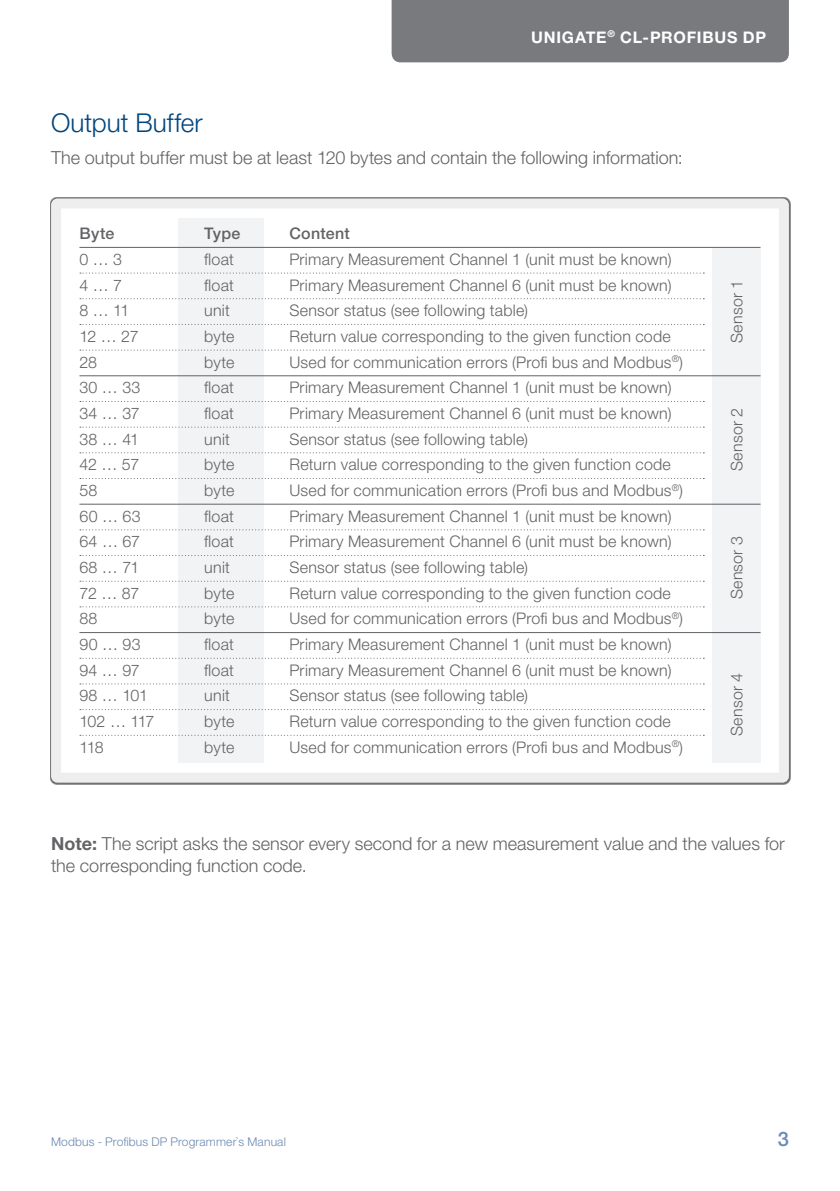
<style>
.page{position:relative;width:840px;height:1191px;background:#fff}
.page>*{position:absolute;margin:0;border:0;box-sizing:border-box;transform-origin:0 0}
.t1{font:300 26px "Helvetica Neue LT Pro";color:#00467e}
.t2{font:500 20px "Helvetica Neue LT Pro";color:#6b89b4}
.t3{font:300 18px/22px "Helvetica Neue LT Pro";color:#636366}
.t4{font:300 16px "Helvetica Neue LT Pro";letter-spacing:.015em;color:#636366}
.t5{font:700 16px "Helvetica Neue LT Pro";letter-spacing:.05em;color:#fff}
.t6{font:500 16px "Helvetica Neue LT Pro";letter-spacing:.015em;color:#636366}
.t7{font:300 12px "Helvetica Neue LT Pro";letter-spacing:.015em;color:#6b89b4}
.s1{font-weight:700}
</style>
<div class="page">
<div style="left:391px;top:0;width:397px;height:62px;background:#787a7d"></div>
<div style="left:51px;top:198px;width:737px;height:584px;border:10px solid #eeeeef;border-radius:2px"></div>
<div style="left:179px;top:218px;width:85px;height:545px;background:#f2f3f4"></div>
<hr style="left:79px;top:247px;width:681px;height:1px;background:#636366">
<svg style="left:80px;top:272px;width:621px;height:1px"></svg>
<svg style="left:80px;top:298px;width:621px;height:1px"></svg>
<svg style="left:80px;top:324px;width:623px;height:1px"></svg>
<svg style="left:80px;top:349px;width:621px;height:1px"></svg>
<hr style="left:79px;top:375px;width:681px;height:1px;background:#636366">
<svg style="left:80px;top:401px;width:623px;height:1px"></svg>
<svg style="left:80px;top:426px;width:621px;height:1px"></svg>
<svg style="left:80px;top:452px;width:621px;height:1px"></svg>
<svg style="left:80px;top:478px;width:623px;height:1px"></svg>
<hr style="left:79px;top:503px;width:681px;height:1px;background:#636366">
<svg style="left:80px;top:529px;width:621px;height:1px"></svg>
<svg style="left:80px;top:555px;width:623px;height:1px"></svg>
<svg style="left:80px;top:581px;width:621px;height:1px"></svg>
<svg style="left:80px;top:606px;width:621px;height:1px"></svg>
<hr style="left:79px;top:632px;width:681px;height:1px;background:#636366">
<svg style="left:80px;top:658px;width:623px;height:1px"></svg>
<svg style="left:80px;top:683px;width:621px;height:1px"></svg>
<svg style="left:80px;top:709px;width:623px;height:1px"></svg>
<svg style="left:80px;top:735px;width:623px;height:1px"></svg>
<div style="left:711px;top:248px;width:49px;height:515px;background:#f2f3f4"></div>
<p class="t5" style="left:531px;top:27px;width:236px">UNIGATE<sup>®</sup> CL-PROFIBUS DP</p>
<h1 class="t1" style="left:51px;top:107px;width:153px">Output Buffer</h1>
<p class="t3" style="left:51px;top:146px;width:633px">The output buffer must be at least 120 bytes and contain the following information:</p>
<p class="t6" style="left:79px;top:224px;width:36px">Byte</p>
<p class="t6" style="left:204px;top:224px;width:38px">Type</p>
<p class="t6" style="left:289px;top:224px;width:62px">Content</p>
<p class="t4" style="left:79px;top:249px;width:44px">0 … 3</p>
<p class="t4" style="left:204px;top:249px;width:31px">float</p>
<p class="t4" style="left:289px;top:249px;width:383px">Primary Measurement Channel 1 (unit must be known)</p>
<p class="t4" style="left:79px;top:275px;width:44px">4 … 7</p>
<p class="t4" style="left:204px;top:275px;width:31px">float</p>
<p class="t4" style="left:289px;top:275px;width:383px">Primary Measurement Channel 6 (unit must be known)</p>
<p class="t4" style="left:79px;top:301px;width:52px">8 … 11</p>
<p class="t4" style="left:204px;top:301px;width:27px">unit</p>
<p class="t4" style="left:289px;top:301px;width:240px">Sensor status (see following table)</p>
<p class="t4" style="left:79px;top:326px;width:61px">12 … 27</p>
<p class="t4" style="left:204px;top:326px;width:32px">byte</p>
<p class="t4" style="left:289px;top:326px;width:383px">Return value corresponding to the given function code</p>
<p class="t4" style="left:79px;top:352px;width:19px">28</p>
<p class="t4" style="left:204px;top:352px;width:32px">byte</p>
<p class="t4" style="left:289px;top:352px;width:395px">Used for communication errors (Profi bus and Modbus<sup>®</sup>)</p>
<p class="t4" style="left:79px;top:378px;width:62px">30 … 33</p>
<p class="t4" style="left:204px;top:378px;width:31px">float</p>
<p class="t4" style="left:289px;top:378px;width:383px">Primary Measurement Channel 1 (unit must be known)</p>
<p class="t4" style="left:79px;top:403px;width:62px">34 … 37</p>
<p class="t4" style="left:204px;top:403px;width:31px">float</p>
<p class="t4" style="left:289px;top:403px;width:383px">Primary Measurement Channel 6 (unit must be known)</p>
<p class="t4" style="left:79px;top:429px;width:61px">38 … 41</p>
<p class="t4" style="left:204px;top:429px;width:27px">unit</p>
<p class="t4" style="left:289px;top:429px;width:240px">Sensor status (see following table)</p>
<p class="t4" style="left:79px;top:455px;width:61px">42 … 57</p>
<p class="t4" style="left:204px;top:455px;width:32px">byte</p>
<p class="t4" style="left:289px;top:455px;width:383px">Return value corresponding to the given function code</p>
<p class="t4" style="left:79px;top:480px;width:19px">58</p>
<p class="t4" style="left:204px;top:480px;width:32px">byte</p>
<p class="t4" style="left:289px;top:480px;width:395px">Used for communication errors (Profi bus and Modbus<sup>®</sup>)</p>
<p class="t4" style="left:79px;top:506px;width:63px">60 … 63</p>
<p class="t4" style="left:204px;top:506px;width:31px">float</p>
<p class="t4" style="left:289px;top:506px;width:383px">Primary Measurement Channel 1 (unit must be known)</p>
<p class="t4" style="left:79px;top:532px;width:62px">64 … 67</p>
<p class="t4" style="left:204px;top:532px;width:31px">float</p>
<p class="t4" style="left:289px;top:532px;width:383px">Primary Measurement Channel 6 (unit must be known)</p>
<p class="t4" style="left:79px;top:557px;width:61px">68 … 71</p>
<p class="t4" style="left:204px;top:557px;width:27px">unit</p>
<p class="t4" style="left:289px;top:557px;width:240px">Sensor status (see following table)</p>
<p class="t4" style="left:79px;top:583px;width:61px">72 … 87</p>
<p class="t4" style="left:204px;top:583px;width:32px">byte</p>
<p class="t4" style="left:289px;top:583px;width:383px">Return value corresponding to the given function code</p>
<p class="t4" style="left:79px;top:609px;width:20px">88</p>
<p class="t4" style="left:204px;top:609px;width:32px">byte</p>
<p class="t4" style="left:289px;top:609px;width:395px">Used for communication errors (Profi bus and Modbus<sup>®</sup>)</p>
<p class="t4" style="left:79px;top:634px;width:63px">90 … 93</p>
<p class="t4" style="left:204px;top:634px;width:31px">float</p>
<p class="t4" style="left:289px;top:634px;width:383px">Primary Measurement Channel 1 (unit must be known)</p>
<p class="t4" style="left:79px;top:660px;width:62px">94 … 97</p>
<p class="t4" style="left:204px;top:660px;width:31px">float</p>
<p class="t4" style="left:289px;top:660px;width:383px">Primary Measurement Channel 6 (unit must be known)</p>
<p class="t4" style="left:79px;top:686px;width:70px">98 … 101</p>
<p class="t4" style="left:204px;top:686px;width:27px">unit</p>
<p class="t4" style="left:289px;top:686px;width:240px">Sensor status (see following table)</p>
<p class="t4" style="left:79px;top:711px;width:76px">102 … 117</p>
<p class="t4" style="left:204px;top:711px;width:32px">byte</p>
<p class="t4" style="left:289px;top:711px;width:383px">Return value corresponding to the given function code</p>
<p class="t4" style="left:79px;top:737px;width:26px">118</p>
<p class="t4" style="left:204px;top:737px;width:32px">byte</p>
<p class="t4" style="left:289px;top:737px;width:395px">Used for communication errors (Profi bus and Modbus<sup>®</sup>)</p>
<p class="t4" style="left:726px;top:343px;width:65px;rotate:-90deg">Sensor 1</p>
<p class="t4" style="left:726px;top:471px;width:65px;rotate:-90deg">Sensor 2</p>
<p class="t4" style="left:726px;top:599px;width:65px;rotate:-90deg">Sensor 3</p>
<p class="t4" style="left:726px;top:736px;width:65px;rotate:-90deg">Sensor 4</p>
<p class="t3" style="left:51px;top:832px;width:734px"><span class="s1">Note:</span> The script asks the sensor every second for a new measurement value and the values for the corresponding function code.</p>
<p class="t7" style="left:51px;top:1134px;width:236px">Modbus - Profibus DP Programmer`s Manual</p>
<p class="t2" style="left:777px;top:1126px;width:13px">3</p>
</div>
